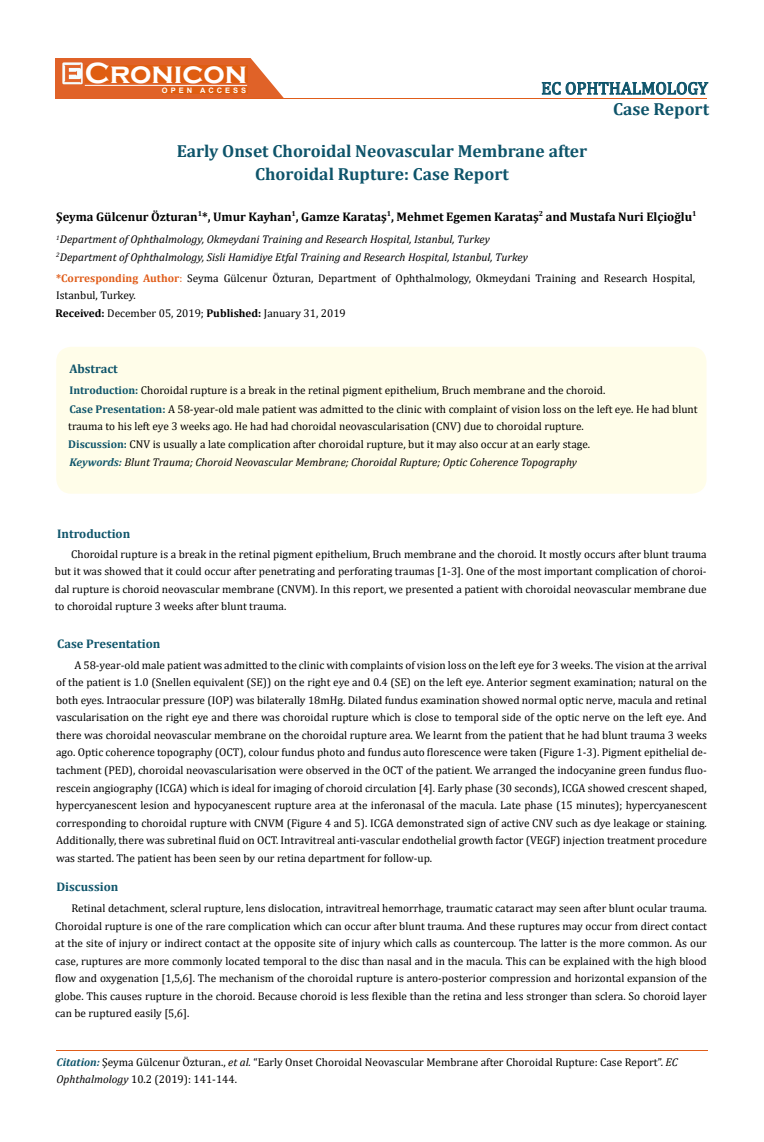
<style>
.page{position:relative;width:764px;height:1142px;background:#fff}
.page>*{position:absolute;margin:0;border:0;box-sizing:border-box;transform-origin:0 0}
.t1{font:700 30px "Copperplate Gothic";color:#fff}
.t2{font:700 17.5px/22.5px "Cambria";color:#0e546a;text-align:center}
.t3{font:17.5px "Cambria";color:#0e546a}
.t4{font:700 12.5px "Cambria";color:#000}
.t5{font:700 12.5px "Cambria";color:#0e546a}
.t6{font:11.25px/17.5px "Cambria";color:#000}
.t7{font:italic 11.25px/17.5px "Cambria";color:#000}
.t8{font:700 7.5px "Arial";letter-spacing:.4em;color:#fff}
.s1{font-weight:700;color:#e05d1a}
.s2{color:#e05d1a}
.s3{font-weight:700}
.s4{font-weight:700;color:#0e546a}
.s5{font-weight:700;font-style:italic;color:#0e546a}
.s6{font-style:italic}
</style>
<div class="page">
<div style="left:56px;top:58px;width:242px;height:41px;background:#e06228"></div>
<svg style="left:250px;top:58px;width:48px;height:40px"></svg>
<img style="left:62px;top:62px;width:21px;height:22px">
<div style="left:85px;top:66px;width:162px;height:17px;background:#df5d11"></div>
<div style="left:162px;top:87px;width:85px;height:6px;background:#df5d11"></div>
<svg style="left:542px;top:82px;width:166px;height:13px"></svg>
<hr style="left:85px;top:85px;width:162px;height:1px;background:#fff">
<hr style="left:232px;top:98px;width:475px;height:1px;background:#e05d1a">
<hr style="left:57px;top:1050px;width:651px;height:1px;background:#e05d1a">
<div style="left:56px;top:347px;width:650px;height:146px;background:#fffde9;border-radius:15px"></div>
<h1 class="t1" style="left:85px;top:56px;width:164px">Cronicon</h1>
<p class="t8" style="left:162px;top:85px;width:86px">OPEN ACCESS</p>
<h2 class="t3" style="left:541px;top:78px;width:168px">EC OPHTHALMOLOGY</h2>
<h2 class="t2" style="left:613px;top:97px;width:97px">Case Report</h2>
<h2 class="t2" style="left:177px;top:139px;width:412px">Early Onset Choroidal Neovascular Membrane after<br>Choroidal Rupture: Case Report</h2>
<p class="t4" style="left:56px;top:207px;width:641px">Şeyma Gülcenur Özturan<sup>1</sup>*, Umur Kayhan<sup>1</sup>, Gamze Karataş<sup>1</sup>, Mehmet Egemen Karataş<sup>2</sup> and Mustafa Nuri Elçioğlu<sup>1</sup></p>
<p class="t7" style="left:56px;top:230px;width:473px"><sup>1</sup>Department of Ophthalmology, Okmeydani Training and Research Hospital, Istanbul, Turkey<br><sup>2</sup>Department of Ophthalmology, Sisli Hamidiye Etfal Training and Research Hospital, Istanbul, Turkey</p>
<p class="t6" style="left:56px;top:269px;width:640px"><span class="s1">*Corresponding Author</span><span class="s2">:</span> Seyma Gülcenur Özturan, Department of Ophthalmology, Okmeydani Training and Research Hospital,<br>Istanbul, Turkey.</p>
<p class="t6" style="left:56px;top:304px;width:292px"><span class="s3">Received:</span> December 05, 2019; <span class="s3">Published:</span> January 31, 2019</p>
<p class="t5" style="left:69px;top:360px;width:50px">Abstract</p>
<p class="t6" style="left:69px;top:380px;width:630px;line-height:19px"><span class="s4">Introduction:</span> Choroidal rupture is a break in the retinal pigment epithelium, Bruch membrane and the choroid.<br><span class="s4">Case Presentation:</span> A 58-year-old male patient was admitted to the clinic with complaint of vision loss on the left eye. He had blunt</p>
<p class="t6" style="left:68px;top:417px;width:523px;line-height:18px">trauma to his left eye 3 weeks ago. He had had choroidal neovascularisation (CNV) due to choroidal rupture.<br><span class="s4">Discussion:</span> CNV is usually a late complication after choroidal rupture, but it may also occur at an early stage.</p>
<p class="t7" style="left:69px;top:453px;width:509px"><span class="s4">Keywords:</span> Blunt Trauma; Choroid Neovascular Membrane; Choroidal Rupture; Optic Coherence Topography</p>
<p class="t5" style="left:57px;top:525px;width:75px">Introduction</p>
<p class="t6" style="left:55px;top:545px;width:653px;text-align:justify;text-indent:16px">Choroidal rupture is a break in the retinal pigment epithelium, Bruch membrane and the choroid. It mostly occurs after blunt trauma but it was showed that it could occur after penetrating and perforating traumas [1-3]. One of the most important complication of choroi&shy;dal rupture is choroid neovascular membrane (CNVM). In this report, we presented a patient with choroidal neovascular membrane due to choroidal rupture 3 weeks after blunt trauma.</p>
<p class="t5" style="left:57px;top:634px;width:105px">Case Presentation</p>
<p class="t6" style="left:56px;top:656px;width:652px;text-align:justify;text-indent:18px">A 58-year-old male patient was admitted to the clinic with complaints of vision loss on the left eye for 3 weeks. The vision at the arrival of the patient is 1.0 (Snellen equivalent (SE)) on the right eye and 0.4 (SE) on the left eye. Anterior segment examination; natural on the both eyes. Intraocular pressure (IOP) was bilaterally 18mHg. Dilated fundus examination showed normal optic nerve, macula and retinal vascularisation on the right eye and there was choroidal rupture which is close to temporal side of the optic nerve on the left eye. And there was choroidal neovascular membrane on the choroidal rupture area. We learnt from the patient that he had blunt trauma 3 weeks ago. Optic coherence topography (OCT), colour fundus photo and fundus auto florescence were taken (Figure 1-3). Pigment epithelial de&shy;tachment (PED), choroidal neovascularisation were observed in the OCT of the patient. We arranged the indocyanine green fundus fluo&shy;rescein angiography (ICGA) which is ideal for imaging of choroid circulation [4]. Early phase (30 seconds), ICGA showed crescent shaped, hypercyanescent lesion and hypocyanescent rupture area at the inferonasal of the macula. Late phase (15 minutes); hypercyanescent corresponding to choroidal rupture with CNVM (Figure 4 and 5). ICGA demonstrated sign of active CNV such as dye leakage or staining.<br>Additionally, there was subretinal fluid on OCT. Intravitreal anti-vascular endothelial growth factor (VEGF) injection treatment procedure was started. The patient has been seen by our retina department for follow-up.</p>
<p class="t5" style="left:56px;top:878px;width:63px">Discussion</p>
<p class="t6" style="left:55px;top:899px;width:653px;text-align:justify;text-indent:16px">Retinal detachment, scleral rupture, lens dislocation, intravitreal hemorrhage, traumatic cataract may seen after blunt ocular trauma.<br>Choroidal rupture is one of the rare complication which can occur after blunt trauma. And these ruptures may occur from direct contact at the site of injury or indirect contact at the opposite site of injury which calls as countercoup. The latter is the more common. As our case, ruptures are more commonly located temporal to the disc than nasal and in the macula. This can be explained with the high blood flow and oxygenation [1,5,6]. The mechanism of the choroidal rupture is antero-posterior compression and horizontal expansion of the globe. This causes rupture in the choroid. Because choroid is less flexible than the retina and less stronger than sclera. So choroid layer can be ruptured easily [5,6].</p>
<p class="t6" style="left:57px;top:1052px;width:623px"><span class="s5">Citation:</span> Şeyma Gülcenur Özturan., <span class="s6">et al.</span> “Early Onset Choroidal Neovascular Membrane after Choroidal Rupture: Case Report”. <span class="s6">EC<br>Ophthalmology</span> 10.2 (2019): 141-144.</p>
</div>
